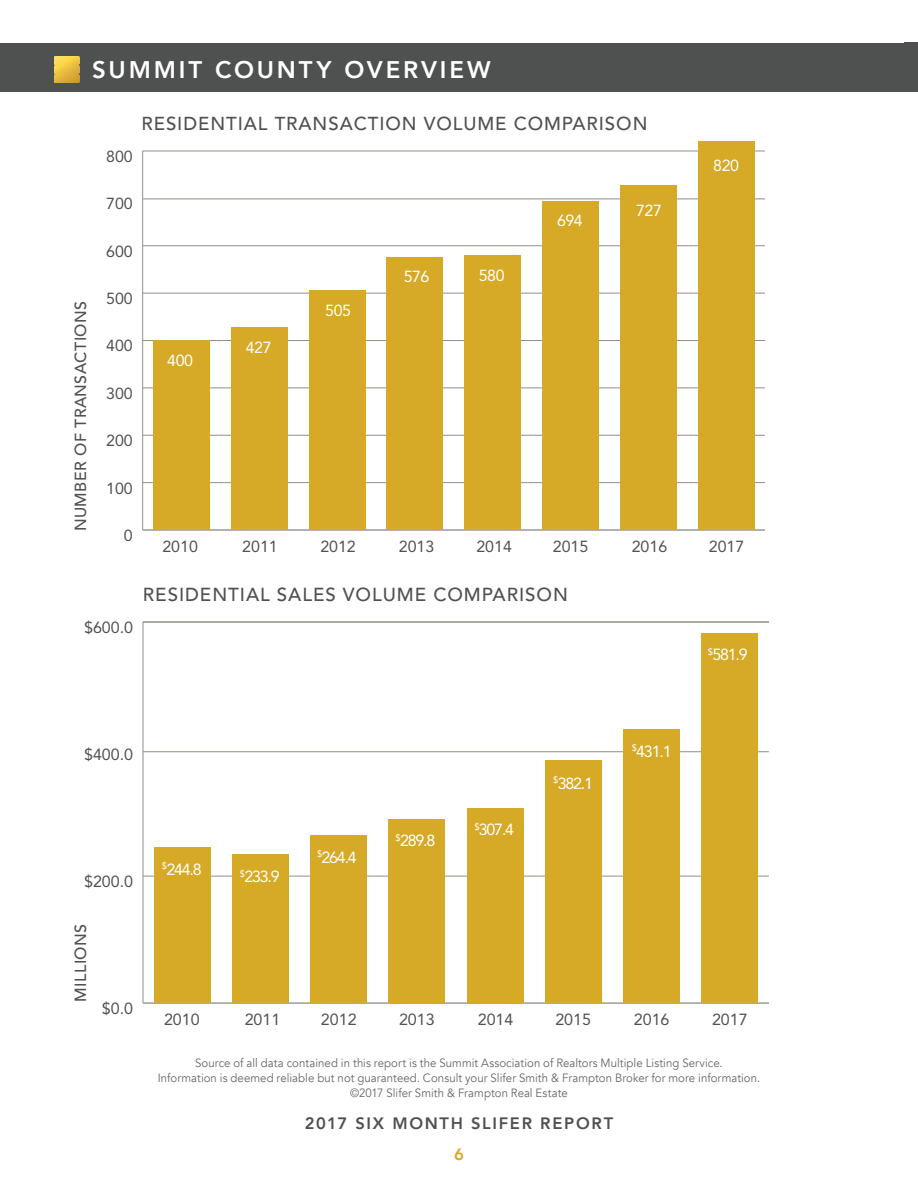
<style>
.page{position:relative;width:918px;height:1188px;background:#fff}
.page>*{position:absolute;margin:0;border:0;box-sizing:border-box;transform-origin:0 0}
.t1{font:800 24px "Avenir";letter-spacing:.12em;color:#fff}
.t2{font:500 18.75px "Avenir LT Std";letter-spacing:.05em;color:#4f5251}
.t3{font:500 18.6px "Avenir LT Std";letter-spacing:.05em;color:#4f5251}
.t4{font:800 16.5px "Avenir";letter-spacing:.1em;color:#4f5150}
.t5{font:800 16.5px "Avenir";color:#d6aa27}
.t6{font:16.05px "Avenir LT Std";color:#4f5251}
.t7{font:16.05px "Avenir LT Std";letter-spacing:-.075em;color:#fff}
.t8{font:500 16.05px "Avenir LT Std";letter-spacing:.025em;color:#4f5251}
.t9{font:15.9px "Avenir LT Std";color:#4f5251}
.t10{font:15.9px "Avenir LT Std";letter-spacing:-.025em;color:#fff}
.t11{font:500 15.9px "Avenir LT Std";letter-spacing:.025em;color:#4f5251}
.t12{font:12px/15px "Avenir";letter-spacing:.005em;color:#666766;text-align:center;scale:.95 1}
</style>
<div class="page">
<div style="left:0;top:43px;width:918px;height:48px;background:#4f5150"></div>
<svg style="left:54px;top:57px;width:25px;height:25px"></svg>
<hr style="left:143px;top:199px;width:622px;height:1px;background:#948e86">
<hr style="left:142px;top:151px;width:1px;height:379px;background:#a7a9ac">
<hr style="left:143px;top:529px;width:622px;height:2px;background:#a7a9ac">
<hr style="left:143px;top:482px;width:622px;height:1px;background:#948e86">
<hr style="left:143px;top:435px;width:622px;height:1px;background:#948e86">
<hr style="left:143px;top:388px;width:622px;height:1px;background:#948e86">
<hr style="left:143px;top:340px;width:622px;height:1px;background:#948e86">
<hr style="left:143px;top:293px;width:622px;height:1px;background:#948e86">
<hr style="left:143px;top:245px;width:622px;height:1px;background:#948e86">
<hr style="left:143px;top:151px;width:622px;height:1px;background:#948e86">
<div style="left:153px;top:341px;width:56px;height:189px;background:#d6aa27"></div>
<div style="left:231px;top:328px;width:56px;height:202px;background:#d6aa27"></div>
<div style="left:309px;top:291px;width:56px;height:239px;background:#d6aa27"></div>
<div style="left:387px;top:257px;width:56px;height:273px;background:#d6aa27"></div>
<div style="left:465px;top:255px;width:56px;height:275px;background:#d6aa27"></div>
<div style="left:542px;top:201px;width:56px;height:329px;background:#d6aa27"></div>
<div style="left:698px;top:142px;width:56px;height:388px;background:#d6aa27"></div>
<div style="left:620px;top:186px;width:56px;height:344px;background:#d6aa27"></div>
<hr style="left:142px;top:622px;width:2px;height:381px;background:#a7a9ac">
<hr style="left:143px;top:1003px;width:626px;height:1px;background:#a7a9ac">
<hr style="left:143px;top:876px;width:626px;height:1px;background:#948e86">
<hr style="left:143px;top:751px;width:626px;height:1px;background:#948e86">
<div style="left:154px;top:848px;width:56px;height:155px;background:#d6aa27"></div>
<div style="left:232px;top:855px;width:57px;height:148px;background:#d6aa27"></div>
<div style="left:310px;top:835px;width:57px;height:168px;background:#d6aa27"></div>
<div style="left:389px;top:819px;width:56px;height:184px;background:#d6aa27"></div>
<div style="left:467px;top:808px;width:56px;height:195px;background:#d6aa27"></div>
<div style="left:545px;top:760px;width:56px;height:243px;background:#d6aa27"></div>
<div style="left:623px;top:729px;width:57px;height:274px;background:#d6aa27"></div>
<div style="left:702px;top:634px;width:56px;height:369px;background:#d6aa27"></div>
<hr style="left:143px;top:622px;width:626px;height:1px;background:#948e86">
<div style="left:905px;top:42px;width:13px;height:49px;background:#4f5150"></div>
<h1 class="t1" style="left:92px;top:54px;width:400px">SUMMIT COUNTY OVERVIEW</h1>
<h3 class="t11" style="left:71px;top:531px;width:232px;rotate:-90deg">NUMBER OF TRANSACTIONS</h3>
<h3 class="t9" style="left:106px;top:147px;width:28px">800</h3>
<h3 class="t3" style="left:141px;top:113px;width:508px">RESIDENTIAL TRANSACTION VOLUME COMPARISON</h3>
<h3 class="t9" style="left:106px;top:195px;width:28px">700</h3>
<h3 class="t9" style="left:106px;top:242px;width:28px">600</h3>
<h3 class="t9" style="left:106px;top:289px;width:28px">500</h3>
<h3 class="t9" style="left:106px;top:337px;width:28px">400</h3>
<h3 class="t9" style="left:106px;top:384px;width:28px">300</h3>
<h3 class="t10" style="left:167px;top:351px;width:27px">400</h3>
<h3 class="t10" style="left:246px;top:338px;width:27px">427</h3>
<h3 class="t10" style="left:325px;top:301px;width:27px">505</h3>
<h3 class="t10" style="left:404px;top:267px;width:27px">576</h3>
<h3 class="t10" style="left:479px;top:266px;width:27px">580</h3>
<h3 class="t10" style="left:557px;top:211px;width:27px">694</h3>
<h3 class="t10" style="left:636px;top:202px;width:27px">727</h3>
<h3 class="t10" style="left:713px;top:156px;width:27px">820</h3>
<h3 class="t9" style="left:106px;top:431px;width:28px">200</h3>
<h3 class="t9" style="left:106px;top:479px;width:28px">100</h3>
<h3 class="t9" style="left:124px;top:526px;width:10px">0</h3>
<h3 class="t9" style="left:162px;top:537px;width:37px">2010</h3>
<h3 class="t9" style="left:242px;top:537px;width:37px">2011</h3>
<h3 class="t9" style="left:320px;top:537px;width:37px">2012</h3>
<h3 class="t9" style="left:399px;top:537px;width:37px">2013</h3>
<h3 class="t9" style="left:476px;top:537px;width:37px">2014</h3>
<h3 class="t9" style="left:553px;top:537px;width:37px">2015</h3>
<h3 class="t9" style="left:632px;top:537px;width:37px">2016</h3>
<h3 class="t9" style="left:709px;top:537px;width:37px">2017</h3>
<h3 class="t6" style="left:84px;top:618px;width:51px">$600.0</h3>
<h2 class="t2" style="left:143px;top:584px;width:427px">RESIDENTIAL SALES VOLUME COMPARISON</h2>
<h3 class="t7" style="left:708px;top:645px;width:41px"><sup>$</sup>581.9</h3>
<h3 class="t6" style="left:84px;top:745px;width:51px">$400.0</h3>
<h3 class="t6" style="left:84px;top:872px;width:51px">$200.0</h3>
<h3 class="t8" style="left:71px;top:1002px;width:79px;rotate:-90deg">MILLIONS</h3>
<h3 class="t6" style="left:102px;top:999px;width:33px">$0.0</h3>
<h3 class="t7" style="left:162px;top:860px;width:41px"><sup>$</sup>244.8</h3>
<h3 class="t7" style="left:240px;top:868px;width:41px"><sup>$</sup>233.9</h3>
<h3 class="t7" style="left:317px;top:848px;width:41px"><sup>$</sup>264.4</h3>
<h3 class="t7" style="left:396px;top:831px;width:41px"><sup>$</sup>289.8</h3>
<h3 class="t7" style="left:474px;top:820px;width:41px"><sup>$</sup>307.4</h3>
<h3 class="t7" style="left:553px;top:774px;width:41px"><sup>$</sup>382.1</h3>
<h3 class="t7" style="left:632px;top:742px;width:41px"><sup>$</sup>431.1</h3>
<h3 class="t6" style="left:164px;top:1010px;width:37px">2010</h3>
<h3 class="t6" style="left:245px;top:1010px;width:37px">2011</h3>
<h3 class="t6" style="left:321px;top:1010px;width:37px">2012</h3>
<h3 class="t6" style="left:399px;top:1010px;width:37px">2013</h3>
<h3 class="t6" style="left:478px;top:1010px;width:37px">2014</h3>
<h3 class="t6" style="left:555px;top:1010px;width:37px">2015</h3>
<h3 class="t6" style="left:634px;top:1010px;width:37px">2016</h3>
<h3 class="t6" style="left:712px;top:1010px;width:37px">2017</h3>
<p class="t12" style="left:158px;top:1055px;width:636px">Source of all data contained in this report is the Summit Association of Realtors Multiple Listing Service.<br>Information is deemed reliable but not guaranteed. Consult your Slifer Smith &amp; Frampton Broker for more information. ©2017 Slifer Smith &amp; Frampton Real Estate</p>
<h3 class="t4" style="left:305px;top:1112px;width:310px">2017 SIX MONTH SLIFER REPORT</h3>
<h3 class="t5" style="left:454px;top:1144px;width:11px">6</h3>
</div>
